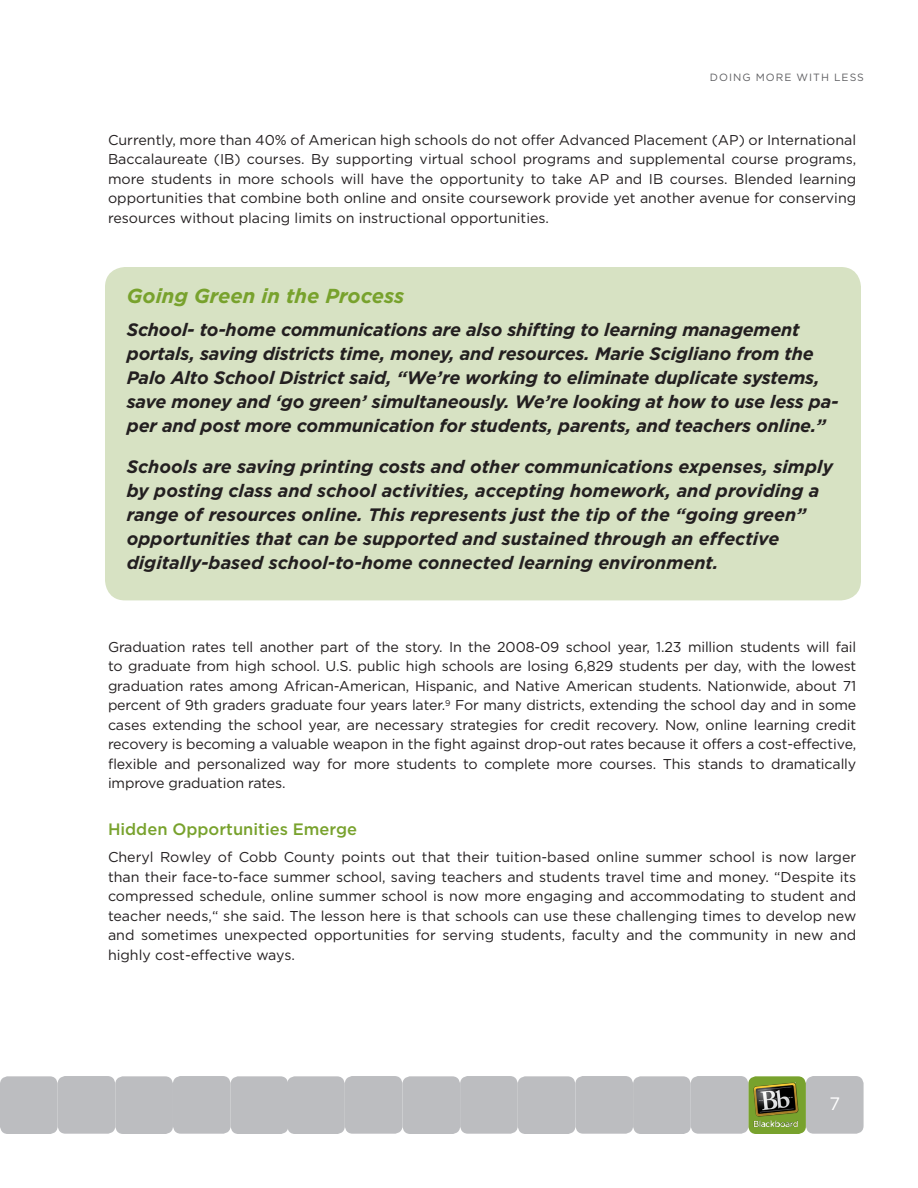
<style>
.page{position:relative;width:918px;height:1188px;background:#fff}
.page>*{position:absolute;margin:0;border:0;box-sizing:border-box;transform-origin:0 0}
.New_New_quote{font:italic 700 20.25px "Gotham";letter-spacing:-.015em;color:#78a22d}
.New_New_quote-2{font:italic 700 18px/24px "Gotham";letter-spacing:-.01em;color:#231f20}
.t1{font:18px "Gotham";color:#fff}
.NEW_sub_sub_head{font:500 16.5px "Gotham";color:#78a22d}
.NEW_BODY{font:14.25px/19.5px "Gotham";letter-spacing:-.005em;color:#231f20;text-align:justify}
.t2{font:10.5px "Gotham";letter-spacing:.095em;color:#5f5f62}
</style>
<div class="page">
<div style="left:748px;top:1076px;width:58px;height:58px;background:#78a22d;border-radius:8px"></div>
<div style="left:287px;top:1076px;width:58px;height:58px;background:#bcbdc0;border-radius:8px"></div>
<div style="left:345px;top:1076px;width:57px;height:58px;background:#bcbdc0;border-radius:8px"></div>
<div style="left:402px;top:1076px;width:58px;height:58px;background:#bcbdc0;border-radius:8px"></div>
<div style="left:460px;top:1076px;width:58px;height:58px;background:#bcbdc0;border-radius:8px"></div>
<div style="left:518px;top:1076px;width:57px;height:58px;background:#bcbdc0;border-radius:8px"></div>
<div style="left:575px;top:1076px;width:58px;height:58px;background:#bcbdc0;border-radius:8px"></div>
<div style="left:633px;top:1076px;width:58px;height:58px;background:#bcbdc0;border-radius:8px"></div>
<div style="left:691px;top:1076px;width:57px;height:58px;background:#bcbdc0;border-radius:8px"></div>
<div style="left:806px;top:1076px;width:58px;height:58px;background:#bcbdc0;border-radius:8px"></div>
<div style="left:0;top:1076px;width:58px;height:58px;background:#bcbdc0;border-radius:8px"></div>
<div style="left:58px;top:1076px;width:57px;height:58px;background:#bcbdc0;border-radius:8px"></div>
<div style="left:115px;top:1076px;width:58px;height:58px;background:#bcbdc0;border-radius:8px"></div>
<div style="left:173px;top:1076px;width:58px;height:58px;background:#bcbdc0;border-radius:8px"></div>
<div style="left:231px;top:1076px;width:57px;height:58px;background:#bcbdc0;border-radius:8px"></div>
<img style="left:754px;top:1083px;width:45px;height:43px">
<div style="left:105px;top:267px;width:756px;height:333px;background:#d7e2c3;border-radius:20px"></div>
<p class="t2" style="left:710px;top:71px;width:156px">Doing more with less</p>
<p class="NEW_BODY" style="left:108px;top:130px;width:750px">Currently, more than 40% of American high schools do not offer Advanced Placement (AP) or I nternational Baccalaureate (I B) courses. By supporting virtual school programs and supplemental course programs, more students in more schools will have the opportunity to take AP and I B courses. Blended learning opportunities that combine both online and onsite coursework provide yet another avenue for conserving resources without placing limits on instructional opportunities.</p>
<p class="New_New_quote" style="left:127px;top:284px;width:279px">Going Green in the Process</p>
<p class="New_New_quote-2" style="left:127px;top:318px;width:713px">School- to-home communications are also shifting to learning management portals, saving districts time, money, and resources. Marie Scigliano from the Palo Alto School District said, “We’re working to eliminate duplicate systems, save money and ‘go green’ simultaneously. We’re looking at how to use less pa&shy;per and post more communication for students, parents, and teachers online.”</p>
<p class="New_New_quote-2" style="left:127px;top:454px;width:709px">Schools are saving printing costs and other communications expenses, simply by posting class and school activities, accepting homework, and providing a range of resources online. This represents just the tip of the “going green” opportunities that can be supported and sustained through an effective digitally-based school-to-home connected learning environment.</p>
<p class="NEW_BODY" style="left:108px;top:637px;width:750px">Graduation rates tell another part of the story. I n the 2008-09 school year, 1.23 million students will fail to graduate from high school. U.S. public high schools are losing 6,829 students per day, with the lowest graduation rates among African-American, H ispanic, and Native American students. Nationwide, about 71 percent of 9th graders graduate four years later.<sup>9</sup> For many districts, extending the school day and in some cases extending the school year, are necessary strategies for credit recovery. N ow, online learning credit recovery is becoming a valuable weapon in the fight against drop-out rates because it offers a cost-effective, flexible and personalized way for more students to complete more courses. This stands to dramatically improve graduation rates.</p>
<p class="NEW_sub_sub_head" style="left:108px;top:819px;width:251px">Hidden Opportunities Emerge</p>
<p class="NEW_BODY" style="left:108px;top:847px;width:750px">Cheryl Rowley of Cobb County points out that their tuition-based online summer school is now larger than their face-to-face summer school, saving teachers and students travel time and money. “Despite its compressed schedule, online summer school is now more engaging and accommodating to student and teacher needs,“ she said. The lesson here is that schools can use these challenging times to develop new and sometimes unexpected opportunities for serving students, faculty and the community in new and highly cost-effective ways.</p>
<p class="t1" style="left:830px;top:1093px;width:12px">7</p>
</div>
